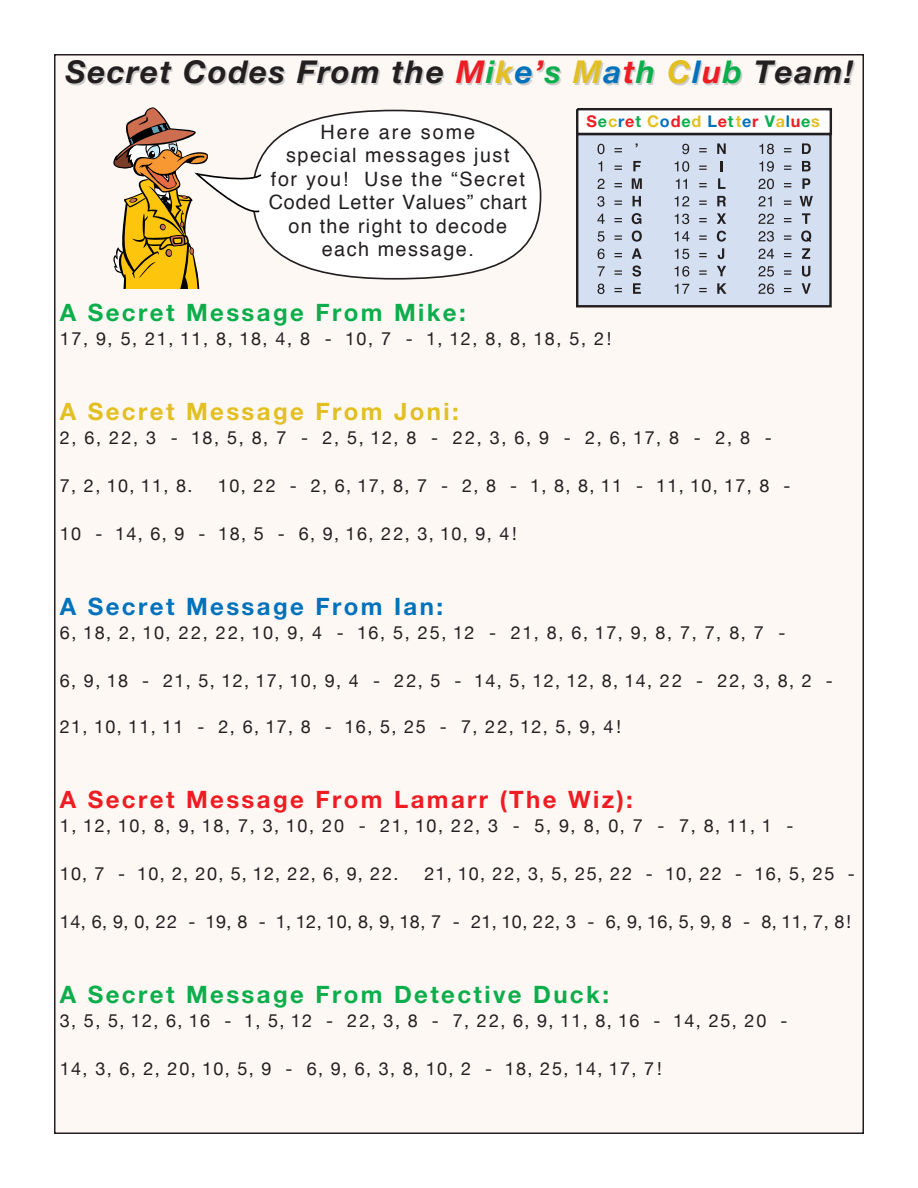
<style>
.page{position:relative;width:918px;height:1188px;background:#fff}
.page>*{position:absolute;margin:0;border:0;box-sizing:border-box;transform-origin:0 0}
.t1{font:italic 700 31.5px "Helvetica Neue";letter-spacing:.05em;color:#231f20}
.t2{font:700 24px "Helvetica Neue";letter-spacing:.1em;color:#0cae4c}
.t3{font:700 24px "Helvetica Neue";letter-spacing:.1em;color:#ee1d23}
.t4{font:700 24px "Helvetica Neue";letter-spacing:.1em;color:#e2bf22}
.t5{font:700 24px "Helvetica Neue";letter-spacing:.1em;color:#0072bc}
.t6{font:19.8px/23.5px "Helvetica";letter-spacing:.075em;color:#231f20;text-align:center}
.t7{font:18px "Helvetica Neue";letter-spacing:.075em;color:#231f20}
.t8{font:18px "Helvetica Neue";letter-spacing:.025em;color:#231f20}
.t9{font:700 16.2px "Helvetica Neue";letter-spacing:.05em;color:#ee1d23}
.s1{color:#ee1d23}
.s2{color:#0cae4c}
.s3{color:#e2bf22}
.s4{color:#0072bc}
</style>
<div class="page">
<div style="left:55px;top:55px;width:808px;height:1078px;background:#fef8f5"></div>
<div style="left:577px;top:134px;width:254px;height:172px;background:#d4e0f1"></div>
<svg style="left:598px;top:144px;width:7px;height:10px"></svg>
<svg style="left:615px;top:148px;width:7px;height:4px"></svg>
<svg style="left:598px;top:161px;width:4px;height:10px"></svg>
<svg style="left:615px;top:166px;width:7px;height:4px"></svg>
<svg style="left:633px;top:161px;width:8px;height:10px"></svg>
<svg style="left:598px;top:179px;width:7px;height:10px"></svg>
<svg style="left:615px;top:183px;width:7px;height:4px"></svg>
<svg style="left:632px;top:178px;width:10px;height:11px"></svg>
<svg style="left:597px;top:196px;width:8px;height:11px"></svg>
<svg style="left:615px;top:201px;width:7px;height:4px"></svg>
<svg style="left:633px;top:196px;width:8px;height:10px"></svg>
<svg style="left:597px;top:214px;width:8px;height:10px"></svg>
<svg style="left:615px;top:218px;width:7px;height:4px"></svg>
<svg style="left:632px;top:213px;width:9px;height:11px"></svg>
<svg style="left:598px;top:231px;width:7px;height:11px"></svg>
<svg style="left:615px;top:235px;width:7px;height:5px"></svg>
<svg style="left:632px;top:231px;width:10px;height:11px"></svg>
<svg style="left:598px;top:249px;width:7px;height:10px"></svg>
<svg style="left:615px;top:253px;width:7px;height:4px"></svg>
<svg style="left:632px;top:248px;width:10px;height:11px"></svg>
<svg style="left:598px;top:266px;width:7px;height:10px"></svg>
<svg style="left:615px;top:270px;width:7px;height:5px"></svg>
<svg style="left:632px;top:265px;width:9px;height:12px"></svg>
<svg style="left:598px;top:284px;width:7px;height:10px"></svg>
<svg style="left:615px;top:288px;width:7px;height:4px"></svg>
<svg style="left:633px;top:283px;width:8px;height:11px"></svg>
<svg style="left:682px;top:144px;width:7px;height:10px"></svg>
<svg style="left:699px;top:148px;width:8px;height:4px"></svg>
<svg style="left:717px;top:143px;width:9px;height:11px"></svg>
<svg style="left:675px;top:161px;width:14px;height:11px"></svg>
<svg style="left:699px;top:166px;width:8px;height:4px"></svg>
<svg style="left:720px;top:161px;width:2px;height:10px"></svg>
<svg style="left:676px;top:179px;width:11px;height:10px"></svg>
<svg style="left:699px;top:183px;width:8px;height:4px"></svg>
<svg style="left:718px;top:178px;width:7px;height:11px"></svg>
<svg style="left:675px;top:196px;width:14px;height:10px"></svg>
<svg style="left:699px;top:201px;width:8px;height:4px"></svg>
<svg style="left:717px;top:196px;width:9px;height:10px"></svg>
<svg style="left:675px;top:214px;width:14px;height:10px"></svg>
<svg style="left:699px;top:218px;width:8px;height:4px"></svg>
<svg style="left:717px;top:213px;width:9px;height:11px"></svg>
<svg style="left:675px;top:231px;width:14px;height:10px"></svg>
<svg style="left:699px;top:235px;width:8px;height:5px"></svg>
<svg style="left:717px;top:231px;width:9px;height:11px"></svg>
<svg style="left:675px;top:249px;width:14px;height:10px"></svg>
<svg style="left:699px;top:253px;width:8px;height:4px"></svg>
<svg style="left:718px;top:248px;width:6px;height:11px"></svg>
<svg style="left:675px;top:266px;width:14px;height:11px"></svg>
<svg style="left:699px;top:270px;width:8px;height:5px"></svg>
<svg style="left:717px;top:266px;width:9px;height:10px"></svg>
<svg style="left:675px;top:284px;width:14px;height:10px"></svg>
<svg style="left:699px;top:288px;width:8px;height:4px"></svg>
<svg style="left:717px;top:283px;width:10px;height:11px"></svg>
<svg style="left:759px;top:144px;width:15px;height:10px"></svg>
<svg style="left:784px;top:148px;width:7px;height:4px"></svg>
<svg style="left:802px;top:143px;width:9px;height:11px"></svg>
<svg style="left:759px;top:161px;width:15px;height:11px"></svg>
<svg style="left:784px;top:166px;width:7px;height:4px"></svg>
<svg style="left:802px;top:161px;width:9px;height:10px"></svg>
<svg style="left:758px;top:179px;width:16px;height:10px"></svg>
<svg style="left:784px;top:183px;width:7px;height:4px"></svg>
<svg style="left:802px;top:178px;width:8px;height:11px"></svg>
<svg style="left:758px;top:196px;width:14px;height:10px"></svg>
<svg style="left:784px;top:201px;width:7px;height:4px"></svg>
<svg style="left:800px;top:196px;width:13px;height:10px"></svg>
<svg style="left:758px;top:214px;width:16px;height:10px"></svg>
<svg style="left:784px;top:218px;width:7px;height:4px"></svg>
<svg style="left:802px;top:213px;width:8px;height:11px"></svg>
<svg style="left:758px;top:231px;width:16px;height:11px"></svg>
<svg style="left:784px;top:235px;width:7px;height:5px"></svg>
<svg style="left:801px;top:231px;width:10px;height:11px"></svg>
<svg style="left:758px;top:249px;width:16px;height:10px"></svg>
<svg style="left:784px;top:253px;width:7px;height:4px"></svg>
<svg style="left:802px;top:248px;width:8px;height:11px"></svg>
<svg style="left:758px;top:266px;width:16px;height:11px"></svg>
<svg style="left:784px;top:270px;width:7px;height:5px"></svg>
<svg style="left:802px;top:266px;width:8px;height:11px"></svg>
<svg style="left:758px;top:284px;width:16px;height:10px"></svg>
<svg style="left:784px;top:288px;width:7px;height:4px"></svg>
<svg style="left:802px;top:283px;width:9px;height:11px"></svg>
<div style="left:576px;top:133px;width:256px;height:174px;border:2px solid #231f20"></div>
<div style="left:577px;top:109px;width:254px;height:25px;background:#fff"></div>
<div style="left:576px;top:108px;width:256px;height:27px;border:2px solid #231f20"></div>
<div style="left:252px;top:110px;width:289px;height:170px;background:#fff;border:2px solid #231f20;border-radius:50%"></div>
<svg style="left:113px;top:107px;width:150px;height:182px"></svg>
<h1 class="t1" style="left:65px;top:52px;width:790px">Secret Codes From the <span class="s1">M</span><span class="s2">i</span><span class="s3">k</span><span class="s4">e</span><span class="s1">’</span><span class="s2">s</span> <span class="s3">M</span><span class="s4">a</span><span class="s1">t</span><span class="s2">h</span> <span class="s3">C</span><span class="s4">l</span><span class="s1">u</span><span class="s2">b</span> Team!</h1>
<p class="t9" style="left:587px;top:111px;width:235px">S<span class="s2">e</span><span class="s3">c</span><span class="s4">r</span>e<span class="s2">t</span> <span class="s3">C</span><span class="s4">o</span>d<span class="s2">e</span><span class="s3">d</span> <span class="s4">L</span>e<span class="s2">t</span><span class="s3">t</span><span class="s4">e</span>r <span class="s2">V</span><span class="s3">a</span><span class="s4">l</span>u<span class="s2">e</span><span class="s3">s</span></p>
<p class="t6" style="left:269px;top:121px;width:260px">Here are some<br>special messages just<br>for you! Use the “Secret<br>Coded Letter Values” chart on the right to decode each message.</p>
<h2 class="t2" style="left:60px;top:297px;width:407px">A Secret Message From Mike:</h2>
<p class="t7" style="left:60px;top:327px;width:553px">17, 9, 5, 21, 11, 8, 18, 4, 8 - 10, 7 - 1, 12, 8, 8, 18, 5, 2!</p>
<h2 class="t4" style="left:60px;top:396px;width:400px">A Secret Message From Joni:</h2>
<p class="t7" style="left:60px;top:426px;width:713px">2,6,22,3 - 18,5,8,7 - 2,5,12,8 - 22,3,6,9 - 2,6,17,8 - 2,8 -</p>
<p class="t7" style="left:60px;top:474px;width:134px">7, 2, 10, 11, 8.</p>
<p class="t7" style="left:218px;top:474px;width:574px">10,22 - 2,6,17,8,7 - 2,8 - 1,8,8,11 - 11,10,17,8 -</p>
<p class="t7" style="left:60px;top:522px;width:459px">10 - 14, 6, 9 - 18, 5 - 6, 9, 16, 22, 3, 10, 9, 4!</p>
<h2 class="t5" style="left:60px;top:591px;width:385px">A Secret Message From Ian:</h2>
<p class="t7" style="left:60px;top:621px;width:727px">6, 18, 2, 10, 22, 22, 10, 9, 4 - 16, 5, 25, 12 - 21, 8, 6, 17, 9, 8, 7, 7, 8, 7 -</p>
<p class="t7" style="left:60px;top:669px;width:774px">6, 9, 18 - 21, 5, 12, 17, 10, 9, 4 - 22, 5 - 14, 5, 12, 12, 8, 14, 22 - 22, 3, 8, 2 -</p>
<p class="t7" style="left:60px;top:716px;width:563px">21, 10, 11, 11 - 2, 6, 17, 8 - 16, 5, 25 - 7, 22, 12, 5, 9, 4!</p>
<h2 class="t3" style="left:60px;top:785px;width:574px">A Secret Message From Lamarr (The Wiz):</h2>
<p class="t7" style="left:60px;top:815px;width:735px">1, 12, 10, 8, 9, 18, 7, 3, 10, 20 - 21, 10, 22, 3 - 5, 9, 8, 0, 7 - 7, 8, 11, 1 -</p>
<p class="t7" style="left:60px;top:863px;width:340px">10, 7 - 10, 2, 20, 5, 12, 22, 6, 9, 22.</p>
<p class="t7" style="left:424px;top:863px;width:432px">21, 10, 22, 3, 5, 25, 22 - 10, 22 - 16, 5, 25 -</p>
<p class="t8" style="left:60px;top:911px;width:793px">14, 6, 9, 0, 22 - 19, 8 - 1, 12, 10, 8, 9, 18, 7 - 21, 10, 22, 3 - 6, 9, 16, 5, 9, 8 - 8, 11, 7, 8!</p>
<h2 class="t2" style="left:60px;top:980px;width:551px">A Secret Message From Detective Duck:</h2>
<p class="t7" style="left:60px;top:1010px;width:729px">3, 5, 5, 12, 6, 16 - 1, 5, 12 - 22, 3, 8 - 7, 22, 6, 9, 11, 8, 16 - 14, 25, 20 -</p>
<p class="t7" style="left:60px;top:1058px;width:603px">14, 3, 6, 2, 20, 10, 5, 9 - 6, 9, 6, 3, 8, 10, 2 - 18, 25, 14, 17, 7!</p>
</div>
